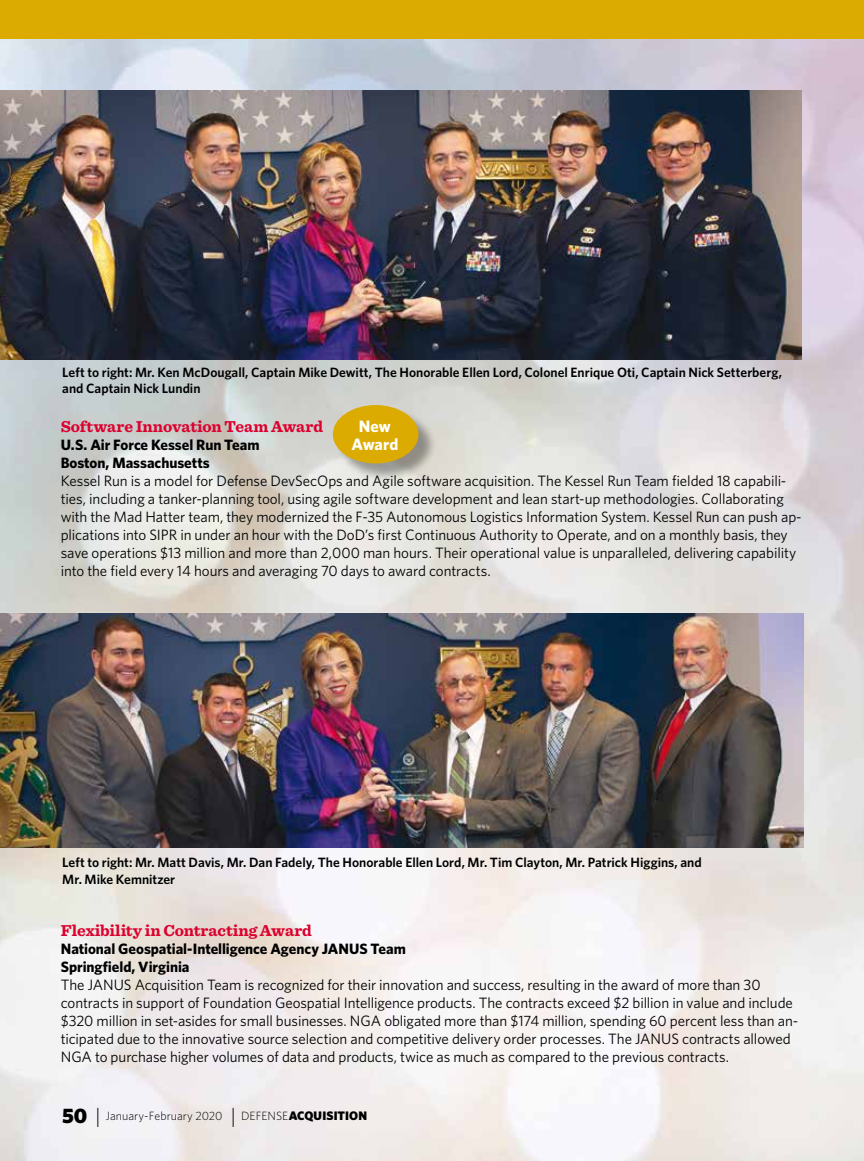
<style>
.page{position:relative;width:864px;height:1161px;background:#fff}
.page>*{position:absolute;margin:0;border:0;box-sizing:border-box;transform-origin:0 0}
.subhead2{font:700 16.5px "Sentinel";letter-spacing:-.005em;color:#dc002e}
.t1{font:700 16.5px/18px "Whitney";color:#fff;text-align:center}
.body_text{font:15px/18px "Whitney";letter-spacing:-.005em;color:#000}
.body_text-2{font:700 15px/18px "Whitney";letter-spacing:-.005em;color:#000}
.t2{font:600 13.5px/16.2px "Whitney";color:#000}
.t3{font:300 12px "Whitney";color:#000}
.s1{font-weight:900;font-size:21px}
.s2{font-size:21px}
.s3{font-weight:900;font-size:12.3px}
</style>
<div class="page">
<img style="left:0;top:38px;width:864px;height:1123px">
<img style="left:0;top:90px;width:802px;height:270px">
<img style="left:0;top:613px;width:803px;height:235px">
<div style="left:0;top:0;width:864px;height:38px;background:#dcab01"></div>
<div style="left:336px;top:407px;width:101px;height:75px;background:#000;opacity:.35"></div>
<div style="left:333px;top:405px;width:85px;height:59px;background:#dcab01;border-radius:50%"></div>
<p class="t2" style="left:62px;top:364px;width:721px">Left to right: Mr. Ken McDougall, Captain Mike Dewitt, The Honorable Ellen Lord, Colonel Enrique Oti, Captain Nick Setterberg, and Captain Nick Lundin</p>
<h4 class="subhead2" style="left:61px;top:413px;width:264px">Software Innovation Team Award</h4>
<p class="body_text-2" style="left:61px;top:436px;width:200px">U.S. Air Force Kessel Run Team</p>
<p class="body_text-2" style="left:61px;top:454px;width:151px">Boston, Massachusetts</p>
<p class="body_text" style="left:61px;top:472px;width:742px">Kessel Run is a model for Defense DevSecOps and Agile software acquisition. The Kessel Run Team fielded 18 capabili&shy;ties, including a tanker-planning tool, using agile software development and lean start-up methodologies. Collaborating with the Mad Hatter team, they modernized the F-35 Autonomous Logistics Information System. Kessel Run can push ap&shy;plications into SIPR in under an hour with the DoD’s first Continuous Authority to Operate, and on a monthly basis, they save operations $13 million and more than 2,000 man hours. Their operational value is unparalleled, delivering capability into the field every 14 hours and averaging 70 days to award contracts.</p>
<p class="t1" style="left:351px;top:417px;width:48px">New<br>Award</p>
<p class="t2" style="left:62px;top:855px;width:641px">Left to right: Mr. Matt Davis, Mr. Dan Fadely, The Honorable Ellen Lord, Mr. Tim Clayton, Mr. Patrick Higgins, and<br>Mr. Mike Kemnitzer</p>
<h4 class="subhead2" style="left:61px;top:917px;width:253px">Flexibility in Contracting Award</h4>
<p class="body_text-2" style="left:61px;top:940px;width:347px">National Geospatial-Intelligence Agency JANUS Team<br>Springfield, Virginia</p>
<p class="body_text" style="left:61px;top:976px;width:739px">The JANUS Acquisition Team is recognized for their innovation and success, resulting in the award of more than 30 contracts in support of Foundation Geospatial Intelligence products. The contracts exceed $2 billion in value and include $320 million in set-asides for small businesses. NGA obligated more than $174 million, spending 60 percent less than an&shy;ticipated due to the innovative source selection and competitive delivery order processes. The JANUS contracts allowed NGA to purchase higher volumes of data and products, twice as much as compared to the previous contracts.</p>
<p class="t3" style="left:62px;top:1108px;width:306px"><span class="s1">50</span> <span class="s2">|</span> January-February 2020 <span class="s2">|</span> DEFENSE<span class="s3">ACQUISITION</span></p>
</div>
